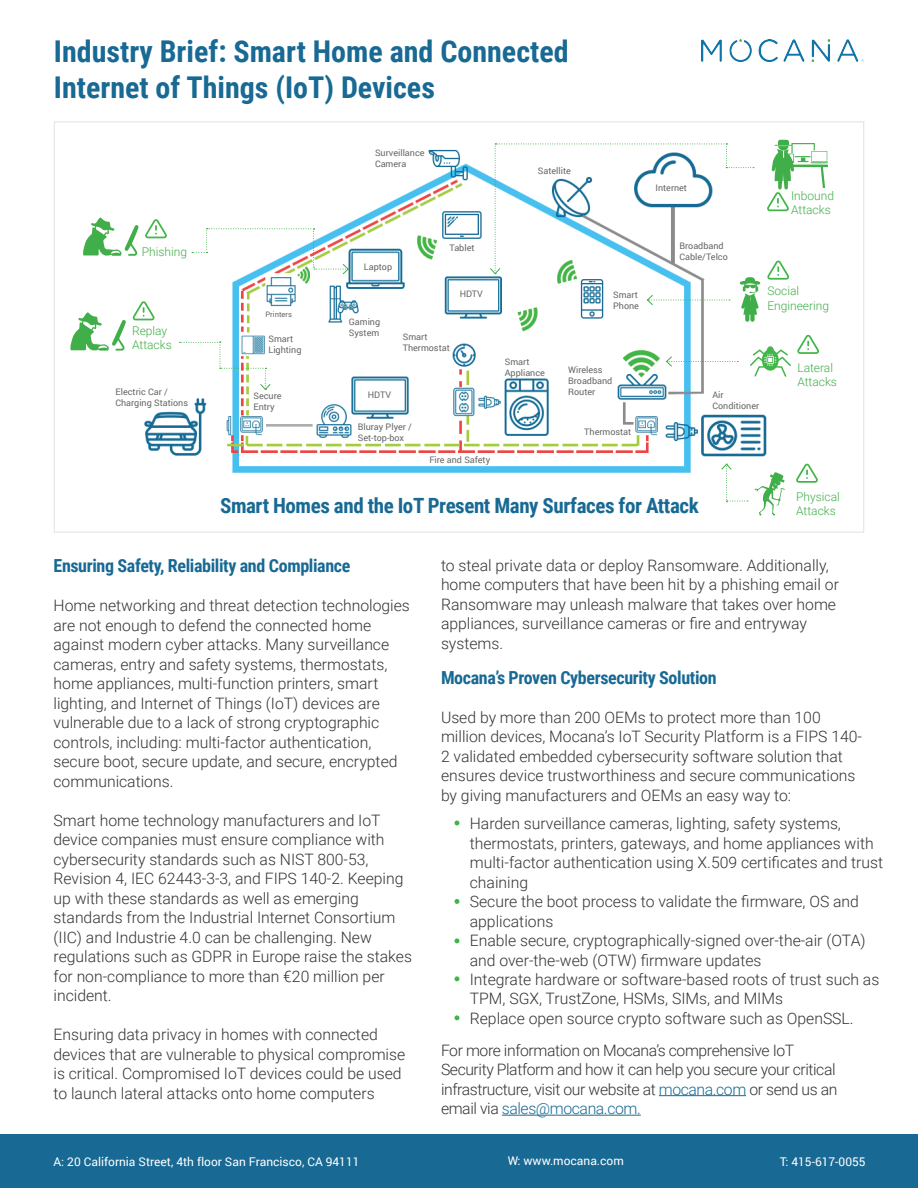
<style>
.page{position:relative;width:918px;height:1188px;background:#fff}
.page>*{position:absolute;margin:0;border:0;box-sizing:border-box;transform-origin:0 0}
.t1{font:700 30px/36px "Roboto Condensed";color:#186994}
.t2{font:700 21px "Roboto Condensed";letter-spacing:-.02em;color:#186994}
.t3{font:700 18px "Roboto Condensed";letter-spacing:-.02em;color:#186994}
.t4{font:300 15.75px/19.5px "Roboto";color:#323332}
.t5{font:300 15.75px/19.5px "Roboto";letter-spacing:-.025em;color:#323332}
.t6{font:300 12px/14.4px "Roboto";color:#40ae49}
.t7{font:12px "Roboto";color:#fff}
.t8{font:9px/10.8px "Roboto";color:#656666}
.t9{font:7.5px "Roboto";color:#656666}
.s1{color:#186994}
.s2{font-weight:900}
</style>
<div class="page">
<img style="left:99px;top:149px;width:710px;height:324px">
<svg style="left:454px;top:821px;width:5px;height:4px"></svg>
<svg style="left:454px;top:899px;width:5px;height:5px"></svg>
<svg style="left:454px;top:938px;width:5px;height:5px"></svg>
<svg style="left:454px;top:976px;width:5px;height:5px"></svg>
<hr style="left:659px;top:1095px;width:87px;height:1px;background:#186994">
<hr style="left:502px;top:1115px;width:139px;height:1px;background:#186994">
<div style="left:0;top:1134px;width:918px;height:54px;background:#186994"></div>
<img style="left:702px;top:39px;width:162px;height:23px">
<svg style="left:454px;top:1015px;width:5px;height:5px"></svg>
<svg style="left:83px;top:218px;width:55px;height:39px"></svg>
<svg style="left:145px;top:219px;width:22px;height:19px"></svg>
<svg style="left:754px;top:472px;width:31px;height:44px"></svg>
<svg style="left:796px;top:464px;width:22px;height:19px"></svg>
<svg style="left:767px;top:260px;width:22px;height:20px"></svg>
<svg style="left:750px;top:346px;width:41px;height:31px"></svg>
<svg style="left:797px;top:335px;width:22px;height:19px"></svg>
<svg style="left:71px;top:312px;width:55px;height:40px"></svg>
<svg style="left:133px;top:301px;width:21px;height:19px"></svg>
<svg style="left:767px;top:140px;width:61px;height:71px"></svg>
<svg style="left:721px;top:463px;width:27px;height:39px"></svg>
<svg style="left:665px;top:356px;width:73px;height:11px"></svg>
<svg style="left:489px;top:144px;width:272px;height:178px"></svg>
<svg style="left:192px;top:228px;width:157px;height:47px"></svg>
<svg style="left:179px;top:342px;width:92px;height:49px"></svg>
<h1 class="t1" style="left:54px;top:32px;width:516px">Industry Brief: Smart Home and Connected<br>Internet of Things (IoT) Devices</h1>
<p class="t8" style="left:375px;top:147px;width:51px">Surveillance<br>Camera</p>
<p class="t8" style="left:538px;top:165px;width:35px">Satellite</p>
<p class="t8" style="left:655px;top:182px;width:33px">Internet</p>
<p class="t6" style="left:791px;top:188px;width:44px">Inbound<br>Attacks</p>
<p class="t6" style="left:142px;top:244px;width:47px">Phishing</p>
<p class="t6" style="left:132px;top:323px;width:41px">Replay<br>Attacks</p>
<p class="t9" style="left:266px;top:309px;width:28px">Printers</p>
<p class="t8" style="left:268px;top:333px;width:34px">Smart<br>Lighting</p>
<p class="t8" style="left:116px;top:386px;width:74px">Electric Car /<br>Charging Stations</p>
<p class="t8" style="left:253px;top:390px;width:30px">Secure<br>Entry</p>
<p class="t8" style="left:364px;top:261px;width:30px">Laptop</p>
<p class="t8" style="left:349px;top:316px;width:33px">Gaming<br>System</p>
<p class="t8" style="left:449px;top:242px;width:27px">Tablet</p>
<p class="t8" style="left:460px;top:288px;width:25px">HDTV</p>
<p class="t8" style="left:403px;top:331px;width:49px">Smart<br>Thermostat</p>
<p class="t8" style="left:368px;top:389px;width:25px">HDTV</p>
<p class="t8" style="left:358px;top:421px;width:56px">Bluray Plyer /<br>Set-top-box</p>
<p class="t8" style="left:429px;top:454px;width:62px">Fire and Safety</p>
<p class="t8" style="left:505px;top:356px;width:42px">Smart<br>Appliance</p>
<p class="t8" style="left:613px;top:290px;width:27px">Smart<br>Phone</p>
<p class="t8" style="left:568px;top:365px;width:46px">Wireless<br>Broadband<br>Router</p>
<p class="t8" style="left:584px;top:426px;width:49px">Thermostat</p>
<p class="t8" style="left:680px;top:240px;width:50px">Broadband<br>Cable/Telco</p>
<p class="t6" style="left:767px;top:283px;width:63px">Social<br>Engineering</p>
<p class="t8" style="left:713px;top:389px;width:48px">Air<br>Conditioner</p>
<p class="t6" style="left:797px;top:360px;width:41px">Lateral<br>Attacks</p>
<h2 class="t2" style="left:220px;top:491px;width:480px">Smart Homes and the IoT Present Many Surfaces for Attack</h2>
<p class="t6" style="left:796px;top:489px;width:45px">Physical<br>Attacks</p>
<p class="t3" style="left:54px;top:553px;width:298px">Ensuring Safety, Reliability and Compliance</p>
<p class="t4" style="left:54px;top:595px;width:358px">Home networking and threat detection technologies are not enough to defend the connected home against modern cyber attacks. Many surveillance cameras, entry and safety systems, thermostats, home appliances, multi-function printers, smart lighting, and Internet of Things (IoT) devices are vulnerable due to a lack of strong cryptographic controls, including: multi-factor authentication, secure boot, secure update, and secure, encrypted communications.</p>
<p class="t4" style="left:54px;top:810px;width:360px">Smart home technology manufacturers and IoT device companies must ensure compliance with cybersecurity standards such as NIST 800-53, Revision 4, IEC 62443-3-3, and FIPS 140-2. Keeping up with these standards as well as emerging standards from the Industrial Internet Consortium (IIC) and Industrie 4.0 can be challenging. New regulations such as GDPR in Europe raise the stakes for non-compliance to more than €20 million per incident.</p>
<p class="t4" style="left:54px;top:1024px;width:353px">Ensuring data privacy in homes with connected devices that are vulnerable to physical compromise is critical. Compromised IoT devices could be used to launch lateral attacks onto home computers</p>
<p class="t4" style="left:441px;top:555px;width:399px">to steal private data or deploy Ransomware. Additionally, home computers that have been hit by a phishing email or Ransomware may unleash malware that takes over home appliances, surveillance cameras or fire and entryway systems.</p>
<p class="t3" style="left:441px;top:665px;width:277px">Mocana’s Proven Cybersecurity Solution</p>
<p class="t4" style="left:441px;top:707px;width:423px">Used by more than 200 OEMs to protect more than 100 million devices, Mocana’s IoT Security Platform is a FIPS 140- 2 validated embedded cybersecurity software solution that ensures device trustworthiness and secure communications by giving manufacturers and OEMs an easy way to:</p>
<p class="t4" style="left:470px;top:813px;width:415px">Harden surveillance cameras, lighting, safety systems, thermostats, printers, gateways, and home appliances with multi-factor authentication using X.509 certificates and trust chaining<br>Secure the boot process to validate the firmware, OS and applications<br>Enable secure, cryptographically-signed over-the-air (OTA) and over-the-web (OTW) firmware updates<br>Integrate hardware or software-based roots of trust such as TPM, SGX, TrustZone, HSMs, SIMs, and MIMs<br>Replace open source crypto software such as OpenSSL.</p>
<p class="t5" style="left:441px;top:1040px;width:398px">For more information on Mocana’s comprehensive IoT Security Platform and how it can help you secure your critical infrastructure, visit our website at <span class="s1">mocana.com</span> or send us an email via <span class="s1">sales@mocana.com.</span></p>
<p class="t7" style="left:54px;top:1153px;width:308px"><span class="s2">A:</span> 20 California Street, 4th floor San Francisco, CA 94111</p>
<p class="t7" style="left:508px;top:1152px;width:118px"><span class="s2">W:</span> www.mocana.com</p>
<p class="t7" style="left:780px;top:1153px;width:87px"><span class="s2">T:</span> 415-617-0055</p>
</div>
